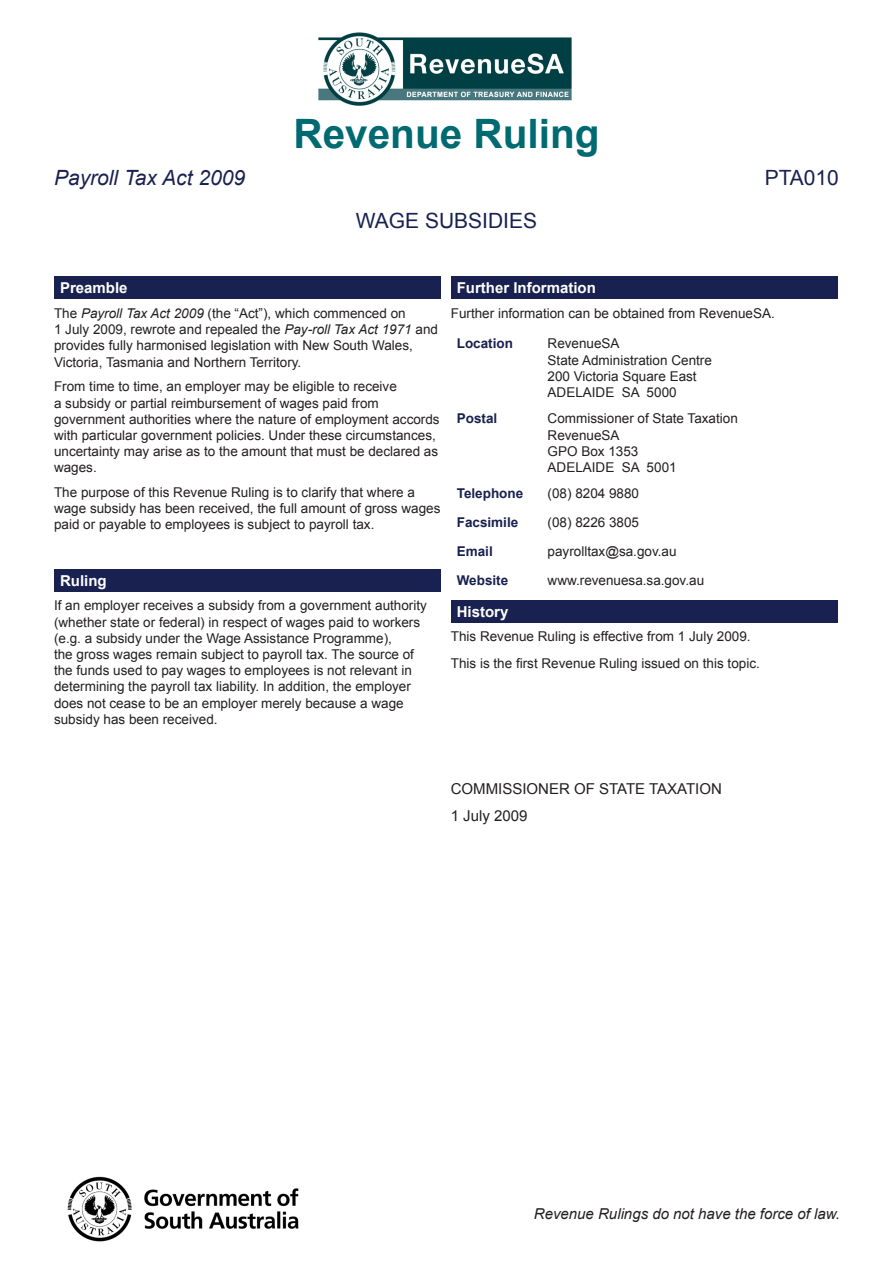
<style>
.page{position:relative;width:893px;height:1263px;background:#fff}
.page>*{position:absolute;margin:0;border:0;box-sizing:border-box;transform-origin:0 0}
.CONTENT_Header{font:700 40.5px "Arial";color:#006a71}
.Act{font:italic 21px "Arial";color:#192150}
.Ruling_Name{font:21px "Arial";color:#192150}
.Ruling_Number{font:21px "Arial";color:#192150}
.CONTENT_Header-2{font:700 15px "Arial";color:#fff}
.t1{font:italic 15px "Arial";color:#231f20}
.Sign_Off{font:15px "Arial";color:#231f20}
.CONTENT_Text{font:15px "Arial";color:#231f20}
.CONTENT_Text-2{font:13.5px/16.2px "Arial";color:#231f20}
.CONTENT_Heading_Sub{font:700 13.5px "Arial";color:#192150}
.s1{font-style:italic}
.s2{font-weight:700;font-size:15px;color:#fff}
.s3{font-weight:700;color:#fff}
</style>
<div class="page">
<div style="left:54px;top:276px;width:387px;height:23px;background:#192150"></div>
<div style="left:54px;top:569px;width:387px;height:23px;background:#192150"></div>
<div style="left:451px;top:276px;width:386px;height:23px;background:#192150"></div>
<div style="left:451px;top:600px;width:386px;height:23px;background:#192150"></div>
<img style="left:318px;top:33px;width:254px;height:72px">
<img style="left:67px;top:1176px;width:232px;height:66px">
<p class="CONTENT_Header" style="left:293px;top:107px;width:308px">Revenue Ruling</p>
<p class="Act" style="left:54px;top:164px;width:193px">Payroll Tax Act 2009</p>
<p class="Ruling_Number" style="left:765px;top:164px;width:76px">PTA010</p>
<p class="Ruling_Name" style="left:356px;top:207px;width:179px">Wage Subsidies</p>
<p class="CONTENT_Header-2" style="left:60px;top:278px;width:69px">Preamble</p>
<p class="CONTENT_Text-2" style="left:54px;top:305px;width:385px">The <span class="s1">Payroll Tax Act 2009</span> (the “Act”), which commenced on<br>1 July 2009, rewrote and repealed the <span class="s1">Pay-roll Tax Act 1971</span> and provides fully harmonised legislation with New South Wales, Victoria, Tasmania and Northern Territory.</p>
<p class="CONTENT_Text-2" style="left:54px;top:379px;width:387px">From time to time, an employer may be eligible to receive<br>a subsidy or partial reimbursement of wages paid from government authorities where the nature of employment accords with particular government policies. U nder these circumstances, uncertainty may arise as to the amount that must be declared as wages.</p>
<p class="CONTENT_Text-2" style="left:54px;top:484px;width:388px">The purpose of this Revenue Ruling is to clarify that where a wage subsidy has been received, the full amount of gross wages paid or payable to employees is subject to payroll tax.</p>
<p class="CONTENT_Header-2" style="left:60px;top:570px;width:48px">Ruling</p>
<p class="CONTENT_Text-2" style="left:54px;top:598px;width:374px">If an employer receives a subsidy from a government authority (whether state or federal) in respect of wages paid to workers (e.g. a subsidy under the Wage Assistance Programme),<br>the gross wages remain subject to payroll tax. The source of the funds used to pay wages to employees is not relevant in determining the payroll tax liability. I n addition, the employer does not cease to be an employer merely because a wage subsidy has been received.</p>
<p class="CONTENT_Header-2" style="left:457px;top:278px;width:141px">Further Information</p>
<p class="CONTENT_Text-2" style="left:451px;top:305px;width:326px">Further information can be obtained from RevenueSA.</p>
<p class="CONTENT_Heading_Sub" style="left:457px;top:335px;width:58px">Location</p>
<p class="CONTENT_Text-2" style="left:548px;top:336px;width:166px">RevenueSA<br>State Administration Centre<br>200 Victoria Square East<br>ADE</p>
<p class="CONTENT_Text-2" style="left:575px;top:384px;width:17px">LAIDE</p>
<p class="CONTENT_Text-2" style="left:622px;top:384px;width:56px">SA 5000</p>
<p class="CONTENT_Heading_Sub" style="left:457px;top:410px;width:42px">Postal</p>
<p class="CONTENT_Text-2" style="left:548px;top:411px;width:192px">Commissioner of State Taxation<br>RevenueSA<br>GPO Box 1353<br>ADE</p>
<p class="CONTENT_Text-2" style="left:575px;top:459px;width:17px">LAIDE</p>
<p class="CONTENT_Text-2" style="left:622px;top:459px;width:56px">SA 5001</p>
<p class="CONTENT_Heading_Sub" style="left:457px;top:485px;width:68px">Telephone</p>
<p class="CONTENT_Text-2" style="left:548px;top:485px;width:93px">(08) 8204 9880</p>
<p class="CONTENT_Heading_Sub" style="left:457px;top:514px;width:63px">Facsimile</p>
<p class="CONTENT_Text-2" style="left:548px;top:514px;width:93px">(08) 8226 3805</p>
<p class="CONTENT_Heading_Sub" style="left:457px;top:543px;width:38px">Email</p>
<p class="CONTENT_Text-2" style="left:548px;top:543px;width:131px">payrolltax@sa.gov.au</p>
<p class="CONTENT_Heading_Sub" style="left:457px;top:571px;width:53px">Website</p>
<p class="CONTENT_Text-2" style="left:548px;top:572px;width:158px">www.revenuesa.sa.gov.au</p>
<p class="CONTENT_Header-2" style="left:457px;top:602px;width:53px">History</p>
<p class="CONTENT_Text-2" style="left:451px;top:629px;width:301px">This Revenue Ruling is effective from 1 July 2009.</p>
<p class="CONTENT_Text-2" style="left:451px;top:655px;width:389px">This is the first Revenue Ruling issued on this topic.<span class="s2">thehe Type</span></p>
<p class="Sign_Off" style="left:451px;top:779px;width:273px">COMMISSIONER OF STATE TAXATION</p>
<p class="CONTENT_Text" style="left:451px;top:806px;width:118px">1 July 2009<span class="s3">ll taTr</span></p>
<p class="t1" style="left:534px;top:1203px;width:308px">Revenue Rulings do not have the force of law.</p>
</div>
